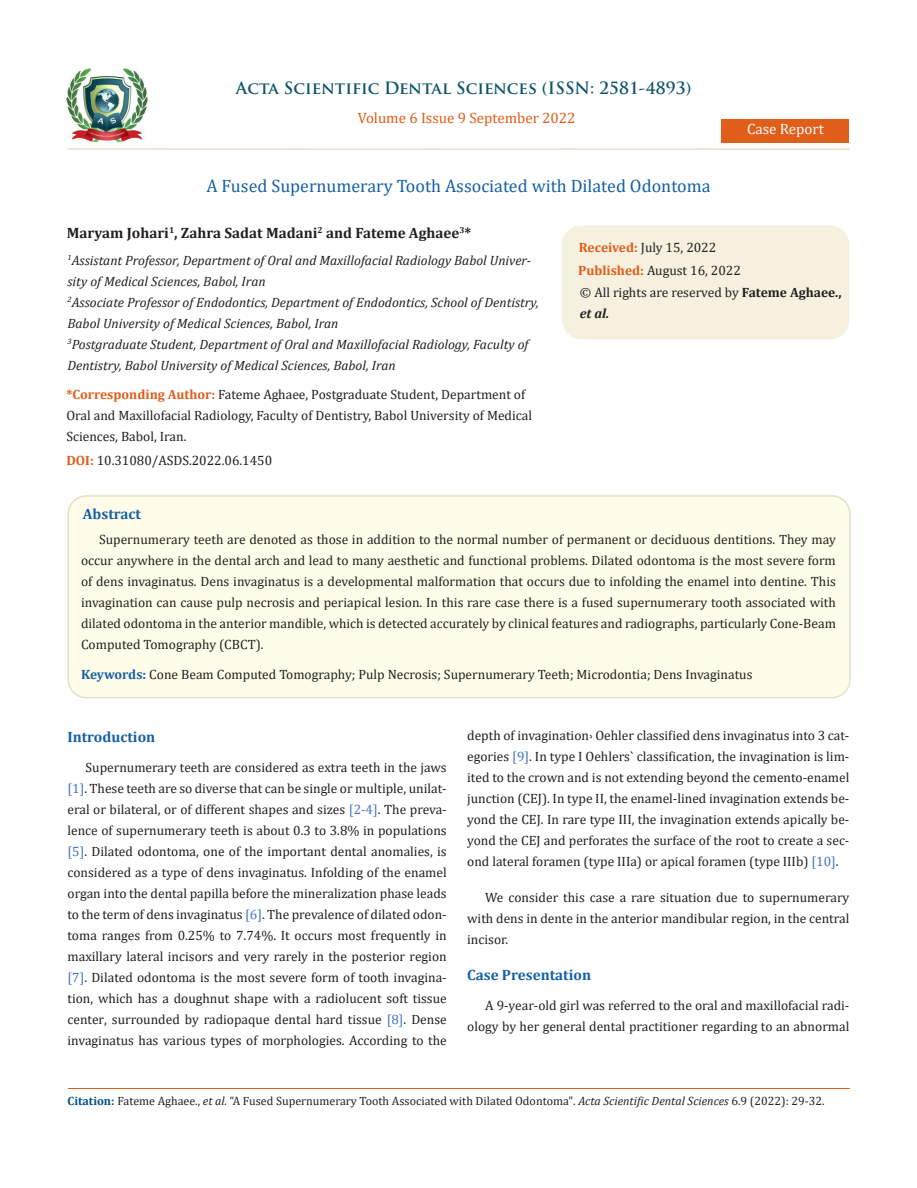
<style>
.page{position:relative;width:917px;height:1188px;background:#fff}
.page>*{position:absolute;margin:0;border:0;box-sizing:border-box;transform-origin:0 0}
.t1{font:18px "Cambria";color:#1560a6}
.t2{font:700 16.5px "Trajan Pro";color:#0e546a}
.t3{font:700 15px "Cambria";color:#231f20}
.t4{font:700 15px "Cambria";color:#1560a6}
.t5{font:15px "Cambria";color:#e05d1a}
.t6{font:15px "Cambria";color:#fff}
.Heading_1{font:13.5px/21px "Cambria";color:#231f20;text-align:justify}
.t7{font:italic 13.5px/21px "Cambria";color:#231f20}
.t8{font:12px "Cambria";color:#231f20}
.s1{font-weight:700;color:#e05d1a}
.s2{font-weight:700}
.s3{font-weight:700;font-style:italic}
.s4{font-weight:700;color:#1560a6}
.s5{color:#4472c4}
.s6{font-weight:700;color:#035089}
.s7{font-style:italic}
</style>
<div class="page">
<img style="left:67px;top:68px;width:80px;height:74px">
<div style="left:721px;top:119px;width:128px;height:23px;background:#e05d1a"></div>
<div style="left:563px;top:226px;width:285px;height:113px;background:#f6f0df;border-radius:18px"></div>
<div style="left:562px;top:226px;width:287px;height:113px;border:2px solid #f6f0df;border-radius:18px"></div>
<div style="left:68px;top:496px;width:781px;height:202px;background:#fffde9;border-radius:18px"></div>
<div style="left:67px;top:495px;width:783px;height:203px;border:2px solid #e5dfce;border-radius:18px"></div>
<hr style="left:68px;top:1088px;width:781px;height:1px;background:#e05d1a">
<hr style="left:67px;top:148px;width:782px;height:2px;background:#e5dfce">
<p class="t2" style="left:236px;top:77px;width:457px">Acta Scientific Dental Sciences (ISSN: 2581-4893)</p>
<p class="t5" style="left:358px;top:109px;width:219px">Volume 6 Issue 9 September 2022</p>
<p class="t6" style="left:747px;top:120px;width:78px">Case Report</p>
<p class="t1" style="left:206px;top:175px;width:505px">A Fused Supernumerary Tooth Associated with Dilated Odontoma</p>
<p class="t3" style="left:67px;top:222px;width:406px">Maryam Johari<sup>1</sup>, Zahra Sadat Madani<sup>2</sup> and Fateme Aghaee<sup>3</sup>*</p>
<p class="t7" style="left:67px;top:249px;width:465px"><sup>1</sup>Assistant Professor, Department of Oral and Maxillofacial Radiology Babol Univer&shy;sity of Medical Sciences, Babol, Iran</p>
<p class="t7" style="left:67px;top:291px;width:473px"><sup>2</sup>Associate Professor of Endodontics, Department of Endodontics, School of Dentistry,<br>Babol University of Medical Sciences, Babol, Iran</p>
<p class="t7" style="left:67px;top:333px;width:462px"><sup>3</sup>Postgraduate Student, Department of Oral and Maxillofacial Radiology, Faculty of<br>Dentistry, Babol University of Medical Sciences, Babol, Iran</p>
<p class="Heading_1" style="left:66px;top:383px;width:467px;text-align:left"><span class="s1">*Corresponding Author:</span> Fateme Aghaee, Postgraduate Student, Department of<br>Oral and Maxillofacial Radiology, Faculty of Dentistry, Babol University of Medical<br>Sciences, Babol, Iran.</p>
<p class="Heading_1" style="left:66px;top:449px;width:207px"><span class="s1">DOI:</span> 10.31080/ASDS.2022.06.1450</p>
<p class="Heading_1" style="left:579px;top:237px;width:139px"><span class="s1">Received:</span> July 15, 2022</p>
<p class="Heading_1" style="left:578px;top:260px;width:164px"><span class="s1">Published:</span> August 16, 2022</p>
<p class="Heading_1" style="left:580px;top:282px;width:263px">© All rights are reserved by <span class="s2">Fateme Aghaee., </span><span class="s3">et al.</span></p>
<p class="t4" style="left:83px;top:504px;width:60px">Abstract</p>
<p class="Heading_1" style="left:81px;top:529px;width:756px;text-indent:18px">Supernumerary teeth are denoted as those in addition to the normal number of permanent or deciduous dentitions. They may occur anywhere in the dental arch and lead to many aesthetic and functional problems. Dilated odontoma is the most severe form of dens invaginatus. Dens invaginatus is a developmental malformation that occurs due to infolding the enamel into dentine. This invagination can cause pulp necrosis and periapical lesion. In this rare case there is a fused supernumerary tooth associated with dilated odontoma in the anterior mandible, which is detected accurately by clinical features and radiographs, particularly Cone-Beam Computed Tomography (CBCT).</p>
<p class="Heading_1" style="left:81px;top:664px;width:673px"><span class="s4">Keywords:</span> Cone Beam Computed Tomography; Pulp Necrosis; Supernumerary Teeth; Microdontia; Dens Invaginatus</p>
<p class="t4" style="left:67px;top:726px;width:89px">Introduction</p>
<p class="Heading_1" style="left:67px;top:756px;width:381px;text-indent:18px">Supernumerary teeth are considered as extra teeth in the jaws <span class="s5">[1]</span>. These teeth are so diverse that can be single or multiple, unilat&shy;eral or bilateral, or of different shapes and sizes <span class="s5">[2-4]</span>. The preva&shy;lence of supernumerary teeth is about 0.3 to 3.8% in populations <span class="s5">[5]</span>. Dilated odontoma, one of the important dental anomalies, is considered as a type of dens invaginatus. Infolding of the enamel organ into the dental papilla before the mineralization phase leads to the term of dens invaginatus <span class="s5">[6]</span>. The prevalence of dilated odon&shy;toma ranges from 0.25% to 7.74%. It occurs most frequently in maxillary lateral incisors and very rarely in the posterior region <span class="s5">[7]</span>. Dilated odontoma is the most severe form of tooth invagina&shy;tion, which has a doughnut shape with a radiolucent soft tissue center, surrounded by radiopaque dental hard tissue <span class="s5">[8]</span>. Dense invaginatus has various types of morphologies. According to the</p>
<p class="Heading_1" style="left:467px;top:725px;width:384px">depth of invagination˒ Oehler classified dens invaginatus into 3 cat&shy;egories <span class="s5">[9]</span>. In type I Oehlers` classification, the invagination is lim&shy;ited to the crown and is not extending beyond the cemento-enamel junction (CEJ). In type II, the enamel-lined invagination extends be&shy;yond the CEJ. In rare type III, the invagination extends apically be&shy;yond the CEJ and perforates the surface of the root to create a sec&shy;ond lateral foramen (type IIIa) or apical foramen (type IIIb) <span class="s5">[10]</span>.</p>
<p class="Heading_1" style="left:467px;top:887px;width:384px;text-indent:18px">We consider this case a rare situation due to supernumerary with dens in dente in the anterior mandibular region, in the central incisor.</p>
<p class="t4" style="left:467px;top:964px;width:125px">Case Presentation</p>
<p class="Heading_1" style="left:467px;top:995px;width:384px;text-align:right">A 9-year-old girl was referred to the oral and maxillofacial radi&shy;ology by her general dental practitioner regarding to an abnormal</p>
<p class="t8" style="left:68px;top:1094px;width:758px"><span class="s6">Citation:</span> Fateme Aghaee., <span class="s7">et al.</span> “A Fused Supernumerary Tooth Associated with Dilated Odontoma". <span class="s7">Acta Scientific Dental Sciences</span> 6.9 (2022): 29-32.</p>
</div>
